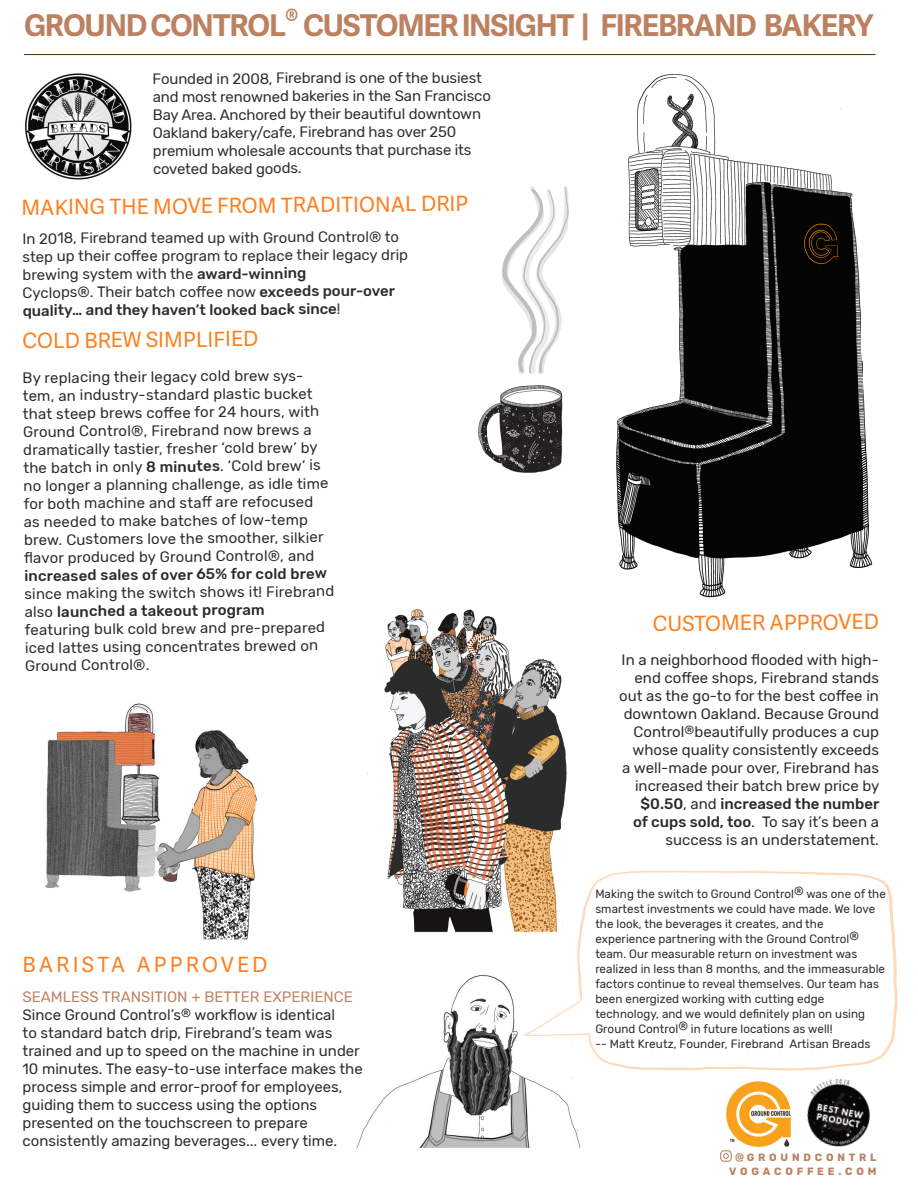
<style>
.page{position:relative;width:918px;height:1188px;background:#fff}
.page>*{position:absolute;margin:0;border:0;box-sizing:border-box;transform-origin:0 0}
.t1{font:700 30px "Adelle Sans";letter-spacing:-.04em;color:#bc8161}
.t2{font:21px "Adelle Sans";letter-spacing:.145em;color:#ff7d1c}
.t3{font:15px/18px "Rubik";color:#2b2b2b}
.t4{font:15px/18px "Rubik";letter-spacing:-.015em;color:#2d2d2d}
.t5{font:500 15px/17.9px "Rubik";letter-spacing:-.005em;color:#2d2d2d}
.t6{font:15px "Rubik";color:#bc8161}
.t7{font:12px/15px "Rubik";letter-spacing:.005em;color:#2b2b2b}
.t8{font:700 10.5px "Rubik";letter-spacing:.36em;color:#bc8161}
.s1{font-weight:500}
.s2{font-weight:400}
</style>
<div class="page">
<img style="left:726px;top:1081px;width:65px;height:66px">
<svg style="left:720px;top:1150px;width:12px;height:12px"></svg>
<hr style="left:24px;top:54px;width:852px;height:1px;background:#552b00">
<img style="left:25px;top:73px;width:107px;height:107px">
<img style="left:799px;top:1070px;width:72px;height:77px">
<img style="left:478px;top:385px;width:85px;height:88px">
<svg style="left:502px;top:186px;width:67px;height:188px"></svg>
<img style="left:616px;top:74px;width:257px;height:524px">
<svg style="left:804px;top:224px;width:34px;height:43px"></svg>
<img style="left:367px;top:609px;width:200px;height:324px">
<img style="left:45px;top:703px;width:213px;height:237px">
<img style="left:356px;top:975px;width:225px;height:174px">
<svg style="left:577px;top:871px;width:321px;height:199px"></svg>
<svg style="left:524px;top:976px;width:65px;height:60px"></svg>
<p class="t1" style="left:24px;top:4px;width:851px">GROUND CONTROL<sup>®</sup> CUSTOMER INSIGHT | FIREBRAND BAKERY</p>
<p class="t4" style="left:153px;top:70px;width:340px">Founded in 2008, Firebrand is one of the busiest and most renowned bakeries in the San Francisco Bay Area. Anchored by their beautiful downtown Oakland bakery/cafe, Firebrand has over 250</p>
<p class="t4" style="left:153px;top:141px;width:320px;line-height:18.5px">premium wholesale accounts that purchase its coveted baked goods.</p>
<p class="t2" style="left:21px;top:194px;width:449px;rotate:-1deg">MAKING THE MOVE FROM TRADITIONAL DRIP</p>
<p class="t4" style="left:22px;top:229px;width:387px">In 2018, Firebrand teamed up with Ground Control® to step up their coffee program to replace their legacy drip brewing system with the <span class="s1">award-winning</span></p>
<p class="t5" style="left:23px;top:283px;width:374px"><span class="s2">Cyclops®. Their batch coffee now</span> exceeds pour-over quality… and they haven’t looked back since<span class="s2">!</span></p>
<p class="t2" style="left:22px;top:327px;width:237px;rotate:-1deg">COLD BREW SIMPLIFIED</p>
<p class="t3" style="left:20px;top:370px;width:311px;rotate:-1deg">By replacing their legacy cold brew sys&shy;tem, an industry-standard plastic bucket that steep brews coff ee for 24 hours, with Ground Control®, Firebrand now brews a dramatically tastier, fresher ‘cold brew’ by the batch in only <span class="s1">8 minutes</span>. ‘Cold brew’ is no longer a planning challenge, as idle time for both machine and staff are refocused<br>as needed to make batches of low-temp brew. Customers love the smoother, silkier<br>fl avor produced by Ground Control®, and <span class="s1">increased sales of over 65% for cold brew </span>since making the switch shows it! Firebrand also <span class="s1">launched a takeout program</span></p>
<p class="t3" style="left:24px;top:623px;width:302px;rotate:-1deg">featuring bulk cold brew and pre-prepared iced lattes using concentrates brewed on<br>Ground Control®.</p>
<p class="t2" style="left:23px;top:949px;width:246px">BARISTA APPROVED</p>
<p class="t6" style="left:23px;top:988px;width:332px">SEAMLESS TRANSITION + BETTER EXPERIENCE</p>
<p class="t3" style="left:23px;top:1006px;width:342px">Since Ground Control’s<sup>®</sup> workflow is identical<br>to standard batch drip, Firebrand’s team was trained and up to speed on the machine in under 10 minutes. The easy-to-use interface makes the process simple and error-proof for employees, guiding them to success using the options</p>
<p class="t3" style="left:23px;top:1114px;width:287px">presented on the touchscreen to prepare</p>
<p class="t3" style="left:23px;top:1132px;width:316px">consistently amazing beverages... every time.</p>
<p class="t2" style="left:653px;top:610px;width:228px;rotate:-1deg">CUSTOMER APPROVED</p>
<p class="t3" style="left:619px;top:651px;width:262px;text-align:right">In a neighborhood flooded with high&shy;end coffee shops, Firebrand stands out as the go-to for the best coffee in downtown Oakland. Because Ground Control<sup>®</sup>beautifully produces a cup whose quality consistently exceeds<br>a well-made pour over, Firebrand has increased their batch brew price by <span class="s1">$0.50</span>, and <span class="s1">increased the number<br>of cups sold, too</span>. To say it’s been a success is an understatement.</p>
<p class="t7" style="left:595px;top:886px;width:292px">Making the switch to Ground Control<sup>®</sup> was one of the smartest investments we could have made. We love the look, the beverages it creates, and the</p>
<p class="t7" style="left:595px;top:931px;width:291px">experience partnering with the Ground Control<sup>® </sup>team. Our measurable return on investment was realized in less than 8 months, and the immeasurable factors continue to reveal themselves. Our team has been energized working with cutting edge</p>
<p class="t7" style="left:595px;top:1006px;width:271px">technology, and we would definitely plan on using<br>Ground Control<sup>®</sup> in future locations as well!</p>
<p class="t7" style="left:595px;top:1037px;width:277px">-- Matt Kreutz, Founder, Firebrand Artisan Breads</p>
<p class="t8" style="left:735px;top:1152px;width:143px">@GROUNDCONTRL</p>
<p class="t8" style="left:729px;top:1165px;width:149px">VOGACOFFEE.COM</p>
</div>
